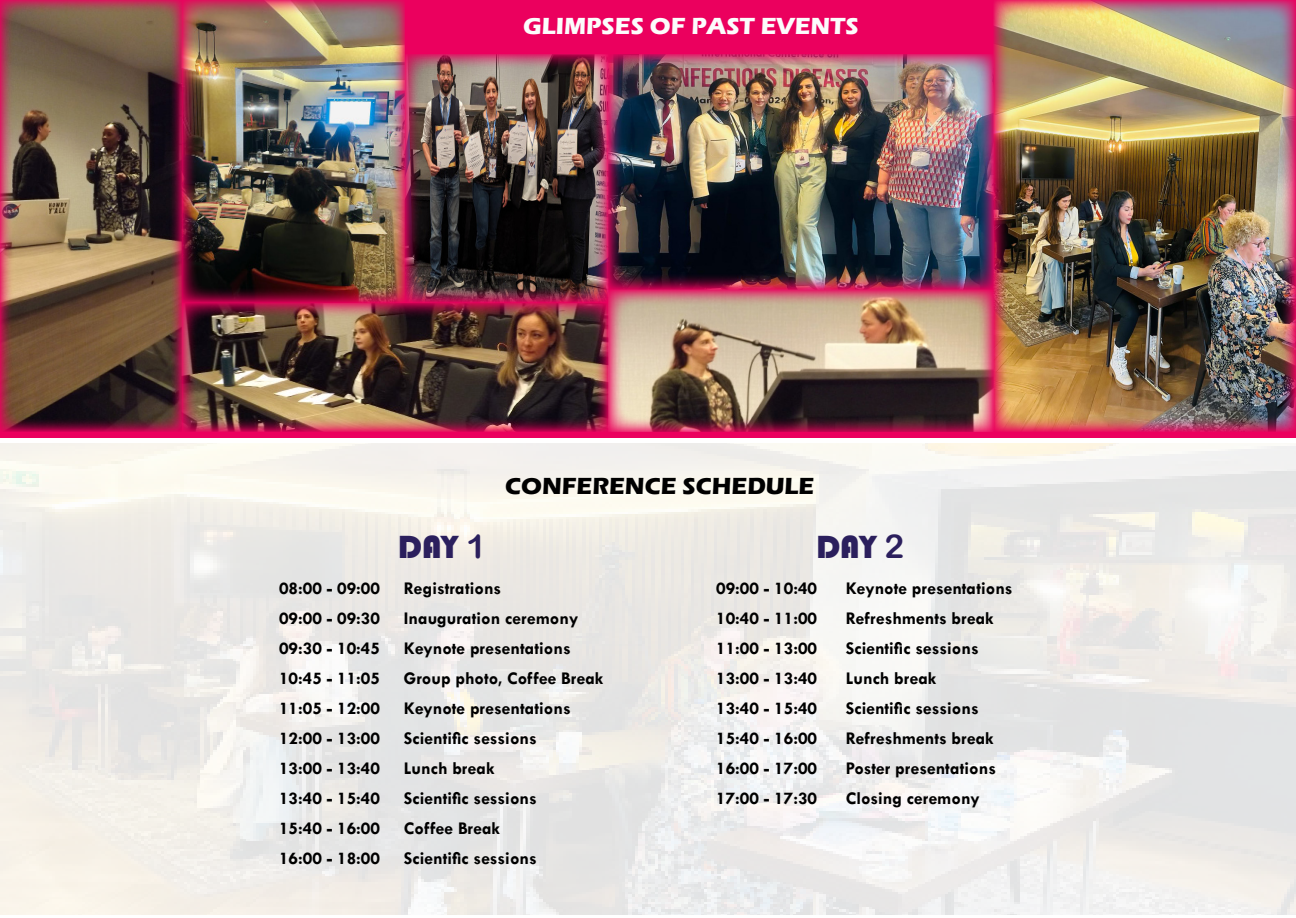
<style>
.page{position:relative;width:1296px;height:918px;background:#fff}
.page>*{position:absolute;margin:0;border:0;box-sizing:border-box;transform-origin:0 0}
.t1{font:33px "Bauhaus 93";color:#2b1f5d}
.t2{font:700 24px "Eras ITC";color:#fcfcfc}
.t3{font:700 24px "Eras ITC";color:#000}
.t4{font:700 18px "Tw Cen";color:#000}
.s1{font-family:"Arial Rounded MT Bold"}
</style>
<div class="page">
<img style="left:0;top:443px;width:1296px;height:472px">
<div style="left:0;top:0;width:1296px;height:437px;background:#eb005e"></div>
<img style="left:608px;top:54px;width:386px;height:378px">
<img style="left:994px;top:0;width:302px;height:432px">
<img style="left:405px;top:54px;width:203px;height:248px">
<img style="left:0;top:0;width:182px;height:432px">
<img style="left:182px;top:0;width:223px;height:302px">
<img style="left:182px;top:303px;width:426px;height:129px">
<p class="t2" style="left:523px;top:12px;width:337px">GLIMPSES OF PAST EVENTS</p>
<p class="t1" style="left:398px;top:528px;width:90px">DAY <span class="s1">1</span></p>
<p class="t3" style="left:505px;top:472px;width:311px">CONFERENCE SCHEDULE</p>
<p class="t1" style="left:816px;top:528px;width:90px">DAY <span class="s1">2</span></p>
<p class="t4" style="left:279px;top:577px;width:103px">08:00 - 09:00</p>
<p class="t4" style="left:404px;top:577px;width:99px">Registrations</p>
<p class="t4" style="left:279px;top:607px;width:103px">09:00 - 09:30</p>
<p class="t4" style="left:404px;top:607px;width:176px">Inauguration ceremony</p>
<p class="t4" style="left:279px;top:637px;width:103px">09:30 - 10:45</p>
<p class="t4" style="left:404px;top:637px;width:168px">Keynote presentations</p>
<p class="t4" style="left:279px;top:667px;width:103px">10:45 - 11:05</p>
<p class="t4" style="left:404px;top:667px;width:201px">Group photo, Coffee Break</p>
<p class="t4" style="left:279px;top:697px;width:103px">11:05 - 12:00</p>
<p class="t4" style="left:404px;top:697px;width:168px">Keynote presentations</p>
<p class="t4" style="left:279px;top:727px;width:103px">12:00 - 13:00</p>
<p class="t4" style="left:404px;top:727px;width:134px">Scientific sessions</p>
<p class="t4" style="left:279px;top:757px;width:103px">13:00 - 13:40</p>
<p class="t4" style="left:404px;top:757px;width:92px">Lunch break</p>
<p class="t4" style="left:279px;top:787px;width:103px">13:40 - 15:40</p>
<p class="t4" style="left:404px;top:787px;width:134px">Scientific sessions</p>
<p class="t4" style="left:279px;top:817px;width:103px">15:40 - 16:00</p>
<p class="t4" style="left:404px;top:817px;width:98px">Coffee Break</p>
<p class="t4" style="left:279px;top:847px;width:103px">16:00 - 18:00</p>
<p class="t4" style="left:404px;top:847px;width:134px">Scientific sessions</p>
<p class="t4" style="left:716px;top:577px;width:103px">09:00 - 10:40</p>
<p class="t4" style="left:846px;top:577px;width:168px">Keynote presentations</p>
<p class="t4" style="left:716px;top:607px;width:103px">10:40 - 11:00</p>
<p class="t4" style="left:846px;top:607px;width:149px">Refreshments break</p>
<p class="t4" style="left:716px;top:637px;width:103px">11:00 - 13:00</p>
<p class="t4" style="left:846px;top:637px;width:134px">Scientific sessions</p>
<p class="t4" style="left:716px;top:667px;width:103px">13:00 - 13:40</p>
<p class="t4" style="left:846px;top:667px;width:92px">Lunch break</p>
<p class="t4" style="left:716px;top:697px;width:103px">13:40 - 15:40</p>
<p class="t4" style="left:846px;top:697px;width:134px">Scientific sessions</p>
<p class="t4" style="left:716px;top:727px;width:103px">15:40 - 16:00</p>
<p class="t4" style="left:846px;top:727px;width:149px">Refreshments break</p>
<p class="t4" style="left:716px;top:757px;width:103px">16:00 - 17:00</p>
<p class="t4" style="left:846px;top:757px;width:152px">Poster presentations</p>
<p class="t4" style="left:716px;top:787px;width:103px">17:00 - 17:30</p>
<p class="t4" style="left:846px;top:787px;width:135px">Closing ceremony</p>
</div>
